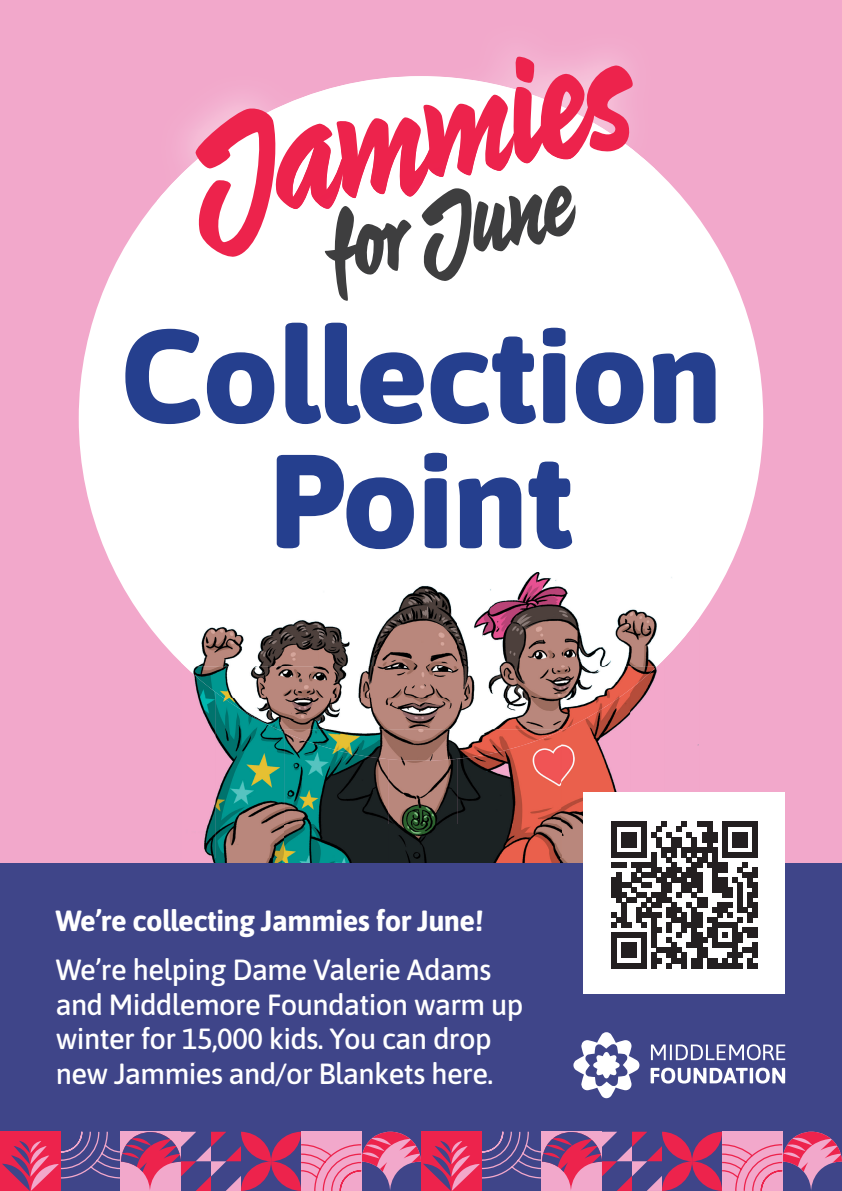
<style>
.page{position:relative;width:842px;height:1191px;background:#fff}
.page>*{position:absolute;margin:0;border:0;box-sizing:border-box;transform-origin:0 0}
.t1{font:800 133px/125px "Asap";color:#253f8e;text-align:center}
.t2{font:500 29.1px/34.5px "Asap";letter-spacing:-.02em;color:#fff}
.t3{font:700 29.1px "Asap";letter-spacing:-.02em;color:#fff}
</style>
<div class="page">
<div style="left:0;top:0;width:842px;height:893px;background:#f2a8cb"></div>
<div style="left:79px;top:76px;width:684px;height:684px;background:#fff;border-radius:50%"></div>
<img style="left:198px;top:698px;width:17px;height:165px">
<img style="left:630px;top:698px;width:13px;height:16px">
<img style="left:215px;top:698px;width:70px;height:165px">
<img style="left:561px;top:698px;width:69px;height:165px">
<img style="left:285px;top:760px;width:103px;height:103px">
<img style="left:457px;top:760px;width:104px;height:103px">
<img style="left:388px;top:760px;width:69px;height:103px">
<img style="left:181px;top:572px;width:518px;height:94px">
<img style="left:185px;top:666px;width:472px;height:32px">
<img style="left:223px;top:698px;width:396px;height:31px">
<img style="left:277px;top:729px;width:288px;height:31px">
<div style="left:0;top:863px;width:842px;height:328px;background:#3f4589"></div>
<div style="left:583px;top:792px;width:202px;height:202px;background:#fff"></div>
<svg style="left:611px;top:822px;width:146px;height:146px"></svg>
<img style="left:186px;top:129px;width:8px;height:21px">
<img style="left:157px;top:150px;width:37px;height:50px">
<svg style="left:194px;top:56px;width:439px;height:201px"></svg>
<img style="left:288px;top:209px;width:310px;height:48px">
<img style="left:288px;top:150px;width:310px;height:59px">
<svg style="left:325px;top:185px;width:253px;height:116px"></svg>
<svg style="left:651px;top:1044px;width:134px;height:16px"></svg>
<svg style="left:651px;top:1067px;width:134px;height:16px"></svg>
<svg style="left:573px;top:1032px;width:66px;height:66px"></svg>
<div style="left:0;top:1131px;width:61px;height:60px;background:#ed234c"></div>
<svg style="left:2px;top:1131px;width:840px;height:60px"></svg>
<h1 class="t1" style="left:120px;top:305px;width:603px">Collection<br>Point</h1>
<p class="t3" style="left:56px;top:900px;width:429px">We’re collecting Jammies for June!</p>
<p class="t2" style="left:56px;top:951px;width:469px">We’re helping Dame Valerie Adams and Middlemore Foundation warm up winter for 15,000 kids. You can drop new Jammies and/or Blankets here.</p>
</div>
